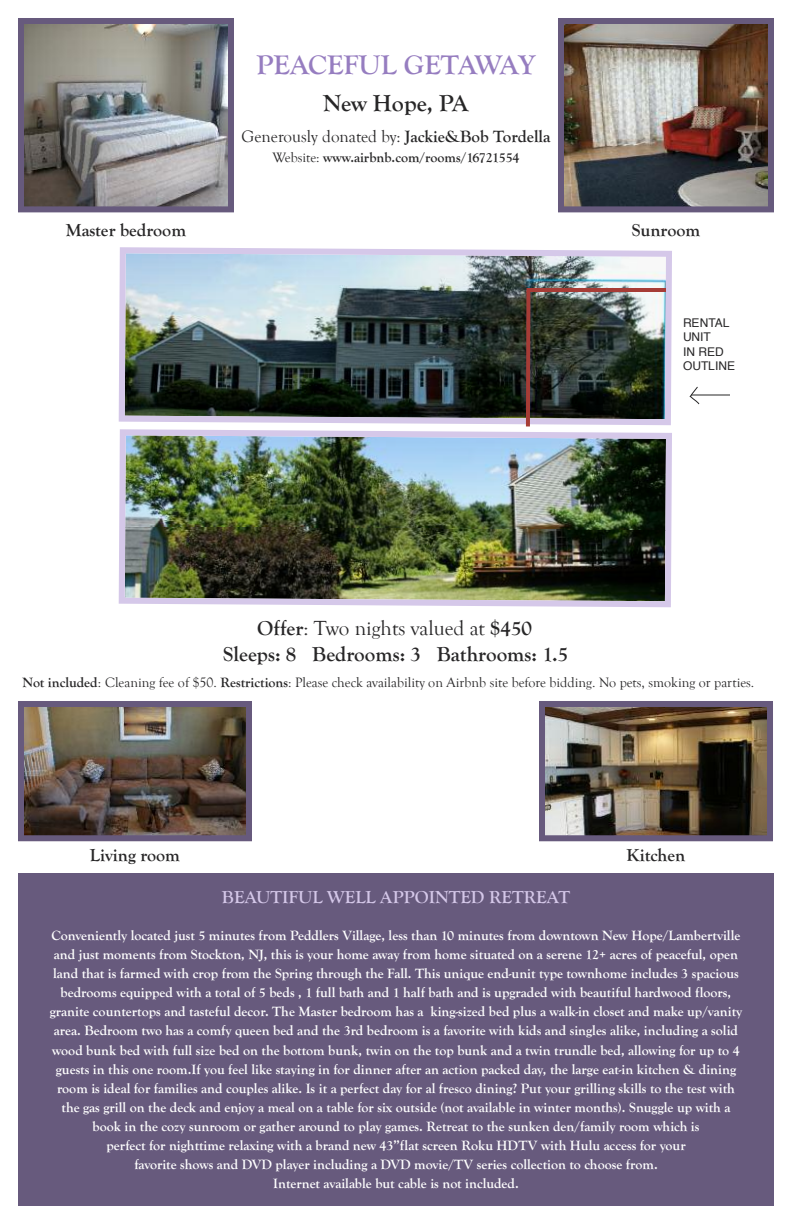
<style>
.page{position:relative;width:792px;height:1224px;background:#fff}
.page>*{position:absolute;margin:0;border:0;box-sizing:border-box;transform-origin:0 0}
.t1{font:700 28px "Goudy Old Style T";color:#967dc0}
.t2{font:700 24px "Goudy Old Style T";letter-spacing:-.005em;color:#272627}
.t3{font:700 21px "Goudy Old Style T";color:#272627}
.t4{font:21px "Goudy Old Style T";color:#272627}
.t5{font:700 18px "Goudy Old Style T";color:#272627}
.t6{font:700 18px "Goudy Old Style T";color:#d5c8e9}
.t7{font:17px "Goudy Old Style T";color:#272627}
.t8{font:700 14px/19px "Goudy Old Style T";color:#fff;text-align:center}
.t9{font:14px "Goudy Old Style T";color:#272627}
.t10{font:700 14px "Goudy Old Style T";color:#272627}
.t11{font:12px/14.4px "Helvetica";color:#272627}
.s1{font-weight:700}
.s2{font-weight:400}
</style>
<div class="page">
<img style="left:118px;top:429px;width:554px;height:179px">
<img style="left:118px;top:247px;width:554px;height:179px">
<img style="left:25px;top:25px;width:202px;height:180px">
<div style="left:18px;top:18px;width:216px;height:194px;border:6px solid #675a7d"></div>
<img style="left:546px;top:708px;width:220px;height:126px">
<div style="left:539px;top:701px;width:234px;height:140px;border:6px solid #675a7d"></div>
<img style="left:565px;top:25px;width:202px;height:180px">
<div style="left:558px;top:18px;width:216px;height:194px;border:6px solid #675a7d"></div>
<img style="left:25px;top:708px;width:220px;height:126px">
<div style="left:18px;top:701px;width:234px;height:140px;border:6px solid #675a7d"></div>
<div style="left:18px;top:873px;width:756px;height:333px;background:#675a7d"></div>
<hr style="left:526px;top:288px;width:140px;height:4px;background:#a63c36">
<svg style="left:524px;top:287px;width:8px;height:144px"></svg>
<hr style="left:691px;top:394px;width:39px;height:2px;background:#272627">
<svg style="left:689px;top:386px;width:11px;height:19px"></svg>
<p class="t5" style="left:66px;top:220px;width:122px">Master bedroom</p>
<h1 class="t1" style="left:256px;top:49px;width:281px">PEACEFUL GETAWAY</h1>
<h2 class="t2" style="left:323px;top:89px;width:147px">New Hope, PA</h2>
<p class="t7" style="left:242px;top:127px;width:310px">Generously donated by: <span class="s1">Jackie&amp;Bob Tordella</span></p>
<p class="t10" style="left:272px;top:149px;width:249px"><span class="s2">Website:</span> www.airbnb.com/rooms/16721554</p>
<p class="t5" style="left:632px;top:220px;width:70px">Sunroom</p>
<p class="t11" style="left:683px;top:317px;width:54px">RENTAL<br>UNIT<br>IN RED<br>OUTLINE</p>
<h3 class="t4" style="left:257px;top:616px;width:276px"><span class="s1">Offer</span>: Two nights valued at <span class="s1">$450</span></h3>
<p class="t9" style="left:23px;top:675px;width:733px"><span class="s1">Not included</span>: Cleaning fee of $50. <span class="s1">Restrictions</span>: Please check availability on Airbnb site before bidding. No pets, smoking or parties.</p>
<h3 class="t3" style="left:223px;top:643px;width:347px">Sleeps: 8 Bedrooms: 3 Bathrooms: 1.5</h3>
<p class="t5" style="left:90px;top:845px;width:92px">Living room</p>
<p class="t5" style="left:627px;top:845px;width:60px">Kitchen</p>
<p class="t6" style="left:222px;top:887px;width:350px">BEAUTIFUL WELL APPOINTED RETREAT</p>
<p class="t8" style="left:50px;top:926px;width:694px">Conveniently located just 5 minutes from Peddlers Village, less than 10 minutes from downtown New Hope/Lambertville and just moments from Stockton, NJ, this is your home away from home situated on a serene 12+ acres of peaceful, open land that is farmed with crop from the Spring through the Fall. This unique end-unit type townhome includes 3 spacious bedrooms equipped with a total of 5 beds , 1 full bath and 1 half bath and is upgraded with beautiful hardwood floors, granite countertops and tasteful decor. The Master bedroom has a king-sized bed plus a walk-in closet and make up/vanity area. Bedroom two has a comfy queen bed and the 3rd bedroom is a favorite with kids and singles alike, including a solid wood bunk bed with full size bed on the bottom bunk, twin on the top bunk and a twin trundle bed, allowing for up to 4 guests in this one room.If you feel like staying in for dinner after an action packed day, the large eat-in kitchen &amp; dining room is ideal for families and couples alike. Is it a perfect day for al fresco dining? Put your grilling skills to the test with the gas grill on the deck and enjoy a meal on a table for six outside (not available in winter months). Snuggle up with a book in the cozy sunroom or gather around to play games. Retreat to the sunken den/family room which is<br>perfect for nighttime relaxing with a brand new 43”flat screen Roku HDTV with Hulu access for your<br>favorite shows and DVD player including a DVD movie/TV series collection to choose from.<br>Internet available but cable is not included.</p>
</div>
